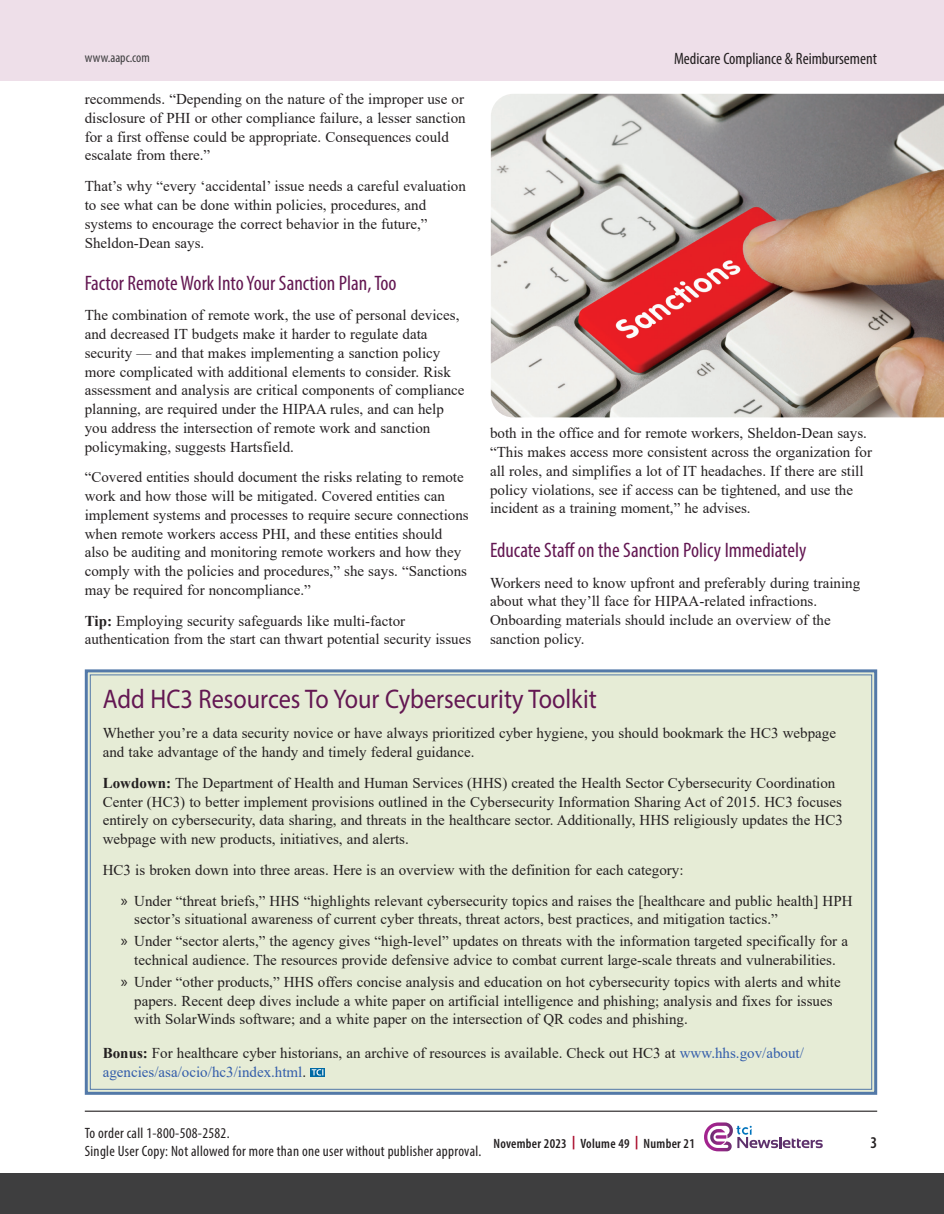
<style>
.page{position:relative;width:944px;height:1214px;background:#fff}
.page>*{position:absolute;margin:0;border:0;box-sizing:border-box;transform-origin:0 0}
.Headline{font:27px "Myriad Pro";color:#631752;scale:.9 1}
.Subhead{font:condensed 21px "Myriad Pro";color:#631752}
.t1{font:condensed 16.5px "Myriad Pro";color:#231f20}
.t2{font:600 condensed 16.5px "Myriad Pro";color:#231f20}
.Body{font:15px/18.8px "Times New Roman";color:#231f20}
.t3{font:condensed 15px/18px "Myriad Pro";letter-spacing:.02em;color:#231f20}
.t4{font:600 condensed 13.5px "Myriad Pro";letter-spacing:.02em;color:#231f20}
.t5{font:condensed 13.5px "Myriad Pro";color:#3e3e3f}
.s1{font-weight:700}
.s2{font-family:"Myriad Pro";font-size:16.5px}
.s3{color:#325caa}
.s4{font-weight:700;font-stretch:normal;color:#a90a2b}
</style>
<div class="page">
<div style="left:0;top:0;width:944px;height:80px;background:#eedfe9"></div>
<hr style="left:85px;top:1110px;width:792px;height:1px;background:#231f20">
<svg style="left:704px;top:1122px;width:118px;height:30px"></svg>
<div style="left:0;top:1173px;width:944px;height:41px;background:#3e3e3f"></div>
<img style="left:491px;top:94px;width:453px;height:323px">
<div style="left:84px;top:669px;width:794px;height:426px;background:#e6ecd6"></div>
<p class="t5" style="left:85px;top:49px;width:66px">www.aapc.com</p>
<p class="Body" style="left:85px;top:89px;width:382px">recommends. “Depending on the nature of the improper use or disclosure of PHI or other compliance failure, a lesser sanction for a first offense could be appropriate. Consequences could escalate from there.”</p>
<p class="Body" style="left:85px;top:176px;width:382px">That’s why “every ‘accidental’ issue needs a careful evaluation to see what can be done within policies, procedures, and systems to encourage the correct behavior in the future,” Sheldon-Dean says.</p>
<p class="Subhead" style="left:85px;top:270px;width:313px">Factor Remote Work Into Your Sanction Plan, Too</p>
<p class="Body" style="left:85px;top:305px;width:381px">The combination of remote work, the use of personal devices, and decreased IT budgets make it harder to regulate data security — and that makes implementing a sanction policy more complicated with additional elements to consider. Risk assessment and analysis are critical components of compliance planning, are required under the HIPAA rules, and can help you address the intersection of remote work and sanction policymaking, suggests Hartsfield.</p>
<p class="Body" style="left:85px;top:467px;width:385px">“Covered entities should document the risks relating to remote work and how those will be mitigated. Covered entities can implement systems and processes to require secure connections when remote workers access PHI, and these entities should also be auditing and monitoring remote workers and how they comply with the policies and procedures,” she says. “Sanctions may be required for noncompliance.”</p>
<p class="Body" style="left:85px;top:611px;width:388px"><span class="s1">Tip:</span> Employing security safeguards like multi-factor authentication from the start can thwart potential security issues</p>
<p class="t1" style="left:674px;top:48px;width:204px">Medicare Compliance &amp; Reimbursement</p>
<p class="Body" style="left:490px;top:423px;width:383px">both in the office and for remote workers, Sheldon-Dean says. “This makes access more consistent across the organization for all roles, and simplifies a lot of IT headaches. If there are still policy violations, see if access can be tightened, and use the incident as a training moment,” he advises.</p>
<p class="Subhead" style="left:490px;top:537px;width:318px">Educate Staff on the Sanction Policy Immediately</p>
<p class="Body" style="left:490px;top:573px;width:372px">Workers need to know upfront and preferably during training about what they’ll face for HIPAA-related infractions.<br>Onboarding materials should include an overview of the sanction policy.</p>
<p class="Headline" style="left:103px;top:682px;width:550px">Add HC3 Resources To Your Cybersecurity Toolkit</p>
<p class="Body" style="left:103px;top:723px;width:734px">Whether you’re a data security novice or have always prioritized cyber hygiene, you should bookmark the HC3 webpage and take advantage of the handy and timely federal guidance.</p>
<p class="Body" style="left:103px;top:773px;width:741px"><span class="s1">Lowdown:</span> The Department of Health and Human Services (HHS) created the Health Sector Cybersecurity Coordination Center (HC3) to better implement provisions outlined in the Cybersecurity Information Sharing Act of 2015. HC3 focuses entirely on cybersecurity, data sharing, and threats in the healthcare sector. Additionally, HHS religiously updates the HC3 webpage with new products, initiatives, and alerts.</p>
<p class="Body" style="left:103px;top:860px;width:582px">HC3 is broken down into three areas. Here is an overview with the definition for each category:</p>
<p class="Body" style="left:134px;top:891px;width:719px;text-indent:-14px"><span class="s2">»</span> Under “threat briefs,” HHS “highlights relevant cybersecurity topics and raises the [healthcare and public health] HPH sector’s situational awareness of current cyber threats, threat actors, best practices, and mitigation tactics.”</p>
<p class="Body" style="left:121px;top:931px;width:728px;text-align:center"><span class="s2">»</span> Under “sector alerts,” the agency gives “high-level” updates on threats with the information targeted specifically for a technical audience. The resources provide defensive advice to combat current large-scale threats and vulnerabilities.</p>
<p class="Body" style="left:134px;top:972px;width:707px;text-indent:-14px"><span class="s2">»</span> Under “other products,” HHS offers concise analysis and education on hot cybersecurity topics with alerts and white papers. Recent deep dives include a white paper on artificial intelligence and phishing; analysis and fixes for issues with SolarWinds software; and a white paper on the intersection of QR codes and phishing.</p>
<p class="Body" style="left:103px;top:1043px;width:702px"><span class="s1">Bonus:</span> For healthcare cyber historians, an archive of resources is available. Check out HC3 at <span class="s3">www.hhs.gov/about/ agencies/asa/ocio/hc3/index.html</span>.</p>
<p class="t3" style="left:85px;top:1124px;width:398px">To order call 1-800-508-2582.<br>Single User Copy: Not allowed for more than one user without publisher approval.</p>
<p class="t4" style="left:493px;top:1135px;width:203px">November 2023 <span class="s4">|</span> Volume 49 <span class="s4">|</span> Number 21</p>
<p class="t2" style="left:870px;top:1132px;width:8px">3</p>
</div>
